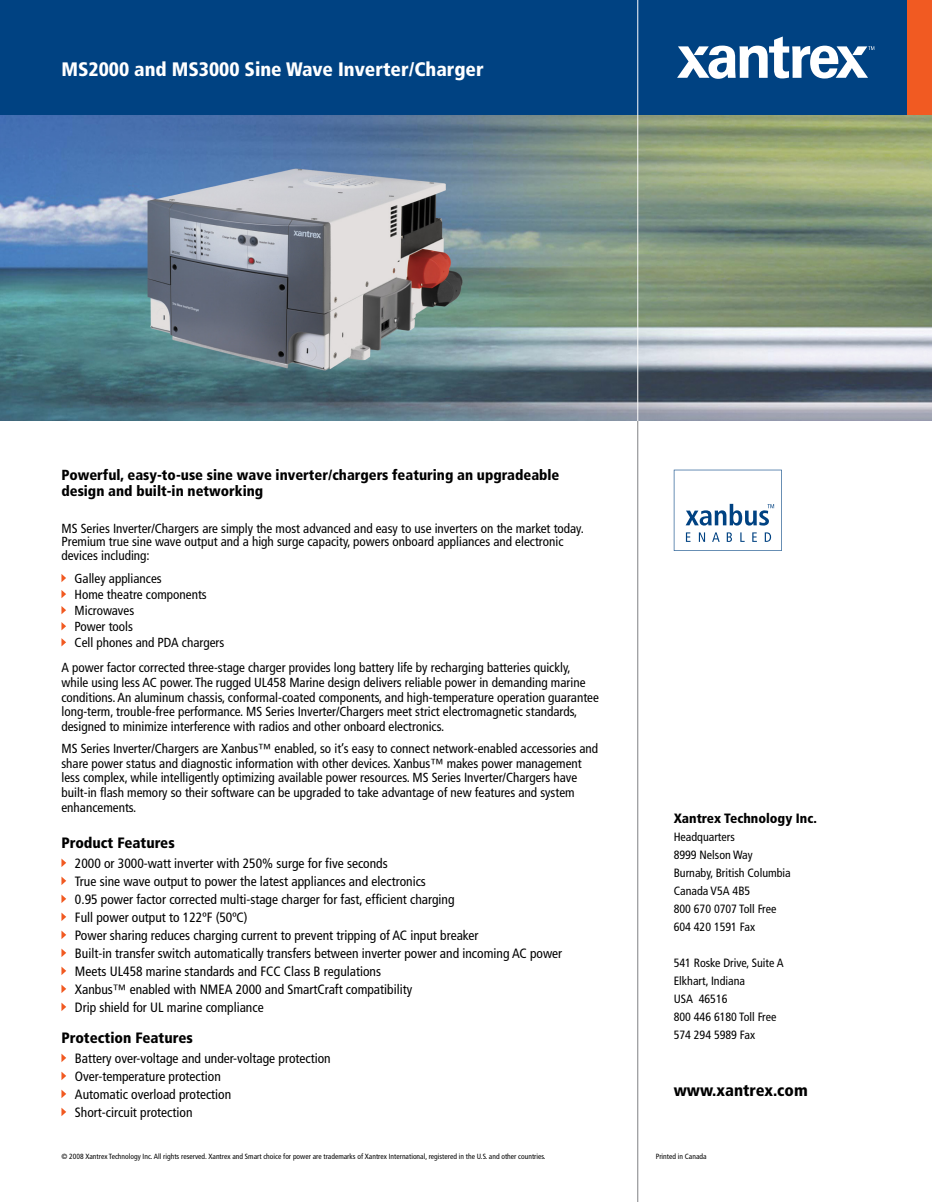
<style>
.page{position:relative;width:932px;height:1202px;background:#fff}
.page>*{position:absolute;margin:0;border:0;box-sizing:border-box;transform-origin:0 0}
.t1{font:900 condensed 19.5px "Frutiger";color:#fff}
.t2{font:900 condensed 16.5px "Frutiger";color:#000}
.t3{font:900 condensed 15px "Frutiger";color:#000}
.t4{font:900 condensed 14.55px/16px "Frutiger";color:#000}
.t5{font:condensed 13.5px/18px "Frutiger";color:#000}
.t6{font:900 condensed 13.5px "Frutiger";color:#000}
.t7{font:condensed 13.2px/14.5px "Frutiger";color:#000}
.t8{font:condensed 12px/18px "Frutiger";color:#000}
.t9{font:condensed 7.5px "Frutiger";color:#000}
</style>
<div class="page">
<img style="left:0;top:115px;width:932px;height:306px">
<div style="left:0;top:0;width:932px;height:115px;background:#004282"></div>
<hr style="left:637px;top:421px;width:1px;height:781px;background:#808284">
<hr style="left:637px;top:0;width:1px;height:421px;background:#fff">
<svg style="left:677px;top:36px;width:197px;height:43px"></svg>
<div style="left:907px;top:0;width:25px;height:115px;background:#f15a22"></div>
<svg style="left:61px;top:574px;width:5px;height:8px"></svg>
<svg style="left:61px;top:590px;width:5px;height:8px"></svg>
<svg style="left:61px;top:606px;width:5px;height:8px"></svg>
<svg style="left:61px;top:622px;width:5px;height:8px"></svg>
<svg style="left:61px;top:638px;width:5px;height:8px"></svg>
<svg style="left:673px;top:470px;width:108px;height:81px"></svg>
<svg style="left:61px;top:858px;width:5px;height:9px"></svg>
<svg style="left:61px;top:876px;width:5px;height:9px"></svg>
<svg style="left:61px;top:894px;width:5px;height:9px"></svg>
<svg style="left:61px;top:912px;width:5px;height:9px"></svg>
<svg style="left:61px;top:930px;width:5px;height:9px"></svg>
<svg style="left:61px;top:948px;width:5px;height:9px"></svg>
<svg style="left:61px;top:966px;width:5px;height:9px"></svg>
<svg style="left:61px;top:984px;width:5px;height:9px"></svg>
<svg style="left:61px;top:1002px;width:5px;height:9px"></svg>
<svg style="left:61px;top:1053px;width:5px;height:9px"></svg>
<svg style="left:61px;top:1071px;width:5px;height:9px"></svg>
<svg style="left:61px;top:1089px;width:5px;height:9px"></svg>
<svg style="left:61px;top:1107px;width:5px;height:9px"></svg>
<h1 class="t1" style="left:61px;top:57px;width:423px">MS2000 and MS3000 Sine Wave Inverter/Charger</h1>
<p class="t4" style="left:61px;top:467px;width:499px">Powerful, easy-to-use sine wave inverter/chargers featuring an upgradeable design and built-in networking</p>
<p class="t7" style="left:61px;top:521px;width:524px;line-height:13.2px">MS Series Inverter/Chargers are simply the most advanced and easy to use inverters on the market today.<br>Premium true sine wave output and a high surge capacity, powers onboard appliances and electronic</p>
<p class="t7" style="left:75px;top:544px;width:89px;line-height:22.6px;text-indent:-13px">devices including:<br>Galley appliances</p>
<p class="t7" style="left:75px;top:586px;width:151px;line-height:16px">Home theatre components<br>Microwaves<br>Power tools<br>Cell phones and PDA chargers</p>
<p class="t7" style="left:61px;top:660px;width:539px">A power factor corrected three-stage charger provides long battery life by recharging batteries quickly, while using less AC power. The rugged UL458 Marine design delivers reliable power in demanding marine conditions. An aluminum chassis, conformal-coated components, and high-temperature operation guarantee long-term, trouble-free performance. MS Series Inverter/Chargers meet strict electromagnetic standards, designed to minimize interference with radios and other onboard electronics.</p>
<p class="t7" style="left:61px;top:741px;width:538px">MS Series Inverter/Chargers are Xanbus™ enabled, so it’s easy to connect network-enabled accessories and share power status and diagnostic information with other devices. Xanbus™ makes power management less complex, while intelligently optimizing available power resources. MS Series Inverter/Chargers have built-in flash memory so their software can be upgraded to take advantage of new features and system enhancements.</p>
<p class="t3" style="left:61px;top:834px;width:115px">Product Features</p>
<p class="t5" style="left:75px;top:854px;width:489px">2000 or 3000-watt inverter with 250% surge for five seconds<br>True sine wave output to power the latest appliances and electronics<br>0.95 power factor corrected multi-stage charger for fast, efficient charging<br>Full power output to 122ºF (50ºC)<br>Power sharing reduces charging current to prevent tripping of AC input breaker<br>Built-in transfer switch automatically transfers between inverter power and incoming AC power Meets UL458 marine standards and FCC Class B regulations<br>Xanbus™ enabled with NMEA 2000 and SmartCraft compatibility<br>Drip shield for UL marine compliance</p>
<p class="t3" style="left:61px;top:1029px;width:133px">Protection Features</p>
<p class="t5" style="left:75px;top:1049px;width:257px">Battery over-voltage and under-voltage protection Over-temperature protection<br>Automatic overload protection<br>Short-circuit protection</p>
<p class="t6" style="left:673px;top:810px;width:145px">Xantrex Technology Inc.</p>
<p class="t8" style="left:673px;top:828px;width:119px">Headquarters<br>8999 Nelson Way<br>Burnaby, British Columbia<br>Canada V5A 4B5<br>800 670 0707 Toll Free<br>604 420 1591 Fax</p>
<p class="t8" style="left:673px;top:954px;width:111px">541 Roske Drive, Suite A<br>Elkhart, Indiana<br>USA 46516<br>800 446 6180 Toll Free<br>574 294 5989 Fax</p>
<p class="t2" style="left:673px;top:1080px;width:136px">www.xantrex.com</p>
<p class="t9" style="left:61px;top:1151px;width:486px">© 2008 Xantrex Technology Inc. All rights reserved. Xantrex and Smart choice for power are trademarks of Xantrex International, registered in the U.S. and other countries.</p>
<p class="t9" style="left:655px;top:1152px;width:52px">Printed in Canada</p>
</div>
